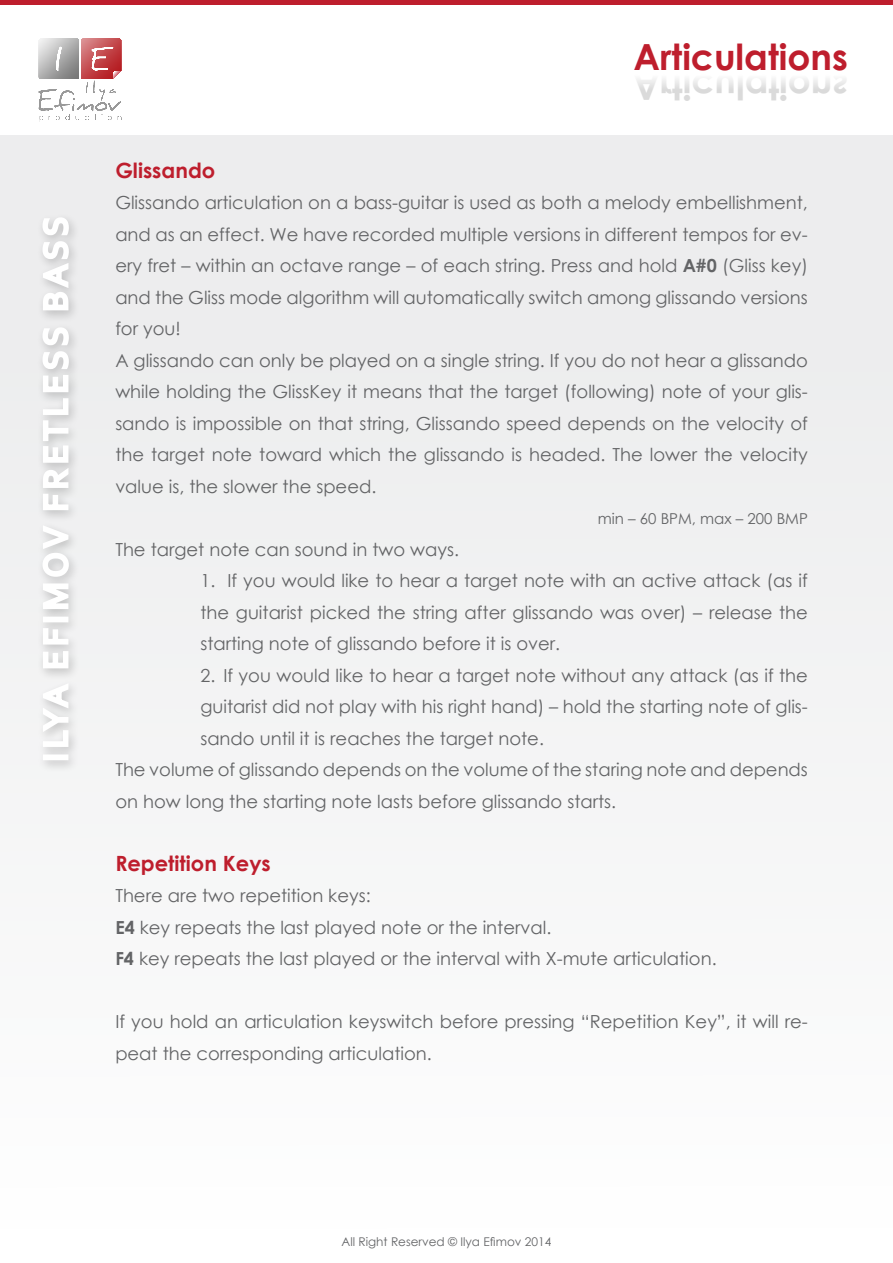
<style>
.page{position:relative;width:893px;height:1263px;background:#fff}
.page>*{position:absolute;margin:0;border:0;box-sizing:border-box;transform-origin:0 0}
.t1{font:700 36px "Century Gothic";color:#be1e2d}
.t2{font:700 21px "Century Gothic";color:#be1e2d}
.t3{font:18px/31.5px "Century Gothic";color:#636466}
.t4{font:15px "Century Gothic";color:#636466}
.t5{font:12px "Century Gothic";color:#636466}
.s1{font-weight:700}
</style>
<div class="page">
<div style="left:0;top:136px;width:893px;height:1127px;background:#f3f4f4"></div>
<hr style="left:0;top:0;width:893px;height:4px;background:#be1e2d">
<img style="left:38px;top:38px;width:84px;height:84px">
<div style="left:36px;top:212px;width:44px;height:560px;background:#000;opacity:.22"></div>
<div style="left:43px;top:754px;width:25px;height:6px;border:3px solid #fff"></div>
<svg style="left:40px;top:681px;width:31px;height:67px"></svg>
<svg style="left:41px;top:627px;width:29px;height:43px"></svg>
<div style="left:43px;top:617px;width:25px;height:5px;border:3px solid #fff"></div>
<svg style="left:40px;top:523px;width:31px;height:88px"></svg>
<svg style="left:41px;top:215px;width:30px;height:297px"></svg>
<h1 class="t1" style="left:633px;top:29px;width:216px">Articulations</h1>
<p class="t2" style="left:115px;top:154px;width:101px">Glissando</p>
<p class="t3" style="left:115px;top:187px;width:694px">Glissando articulation on a bass-guitar is used as both a melody embellishment, and as an effect. We have recorded multiple versions in different tempos for ev&shy;ery fret – within an octave range – of each string. Press and hold <span class="s1">A#0</span> (Gliss key) and the Gliss mode algorithm will automatically switch among glissando versions for you!<br>A glissando can only be played on a single string. If you do not hear a glissando while holding the GlissKey it means that the target (following) note of your glis&shy;sando is impossible on that string, Glissando speed depends on the velocity of the target note toward which the glissando is headed. The lower the velocity value is, the slower the speed.</p>
<p class="t4" style="left:598px;top:508px;width:212px">min – 60 BPM, max – 200 BMP</p>
<p class="t3" style="left:115px;top:533px;width:345px">The target note can sound in two ways.</p>
<p class="t3" style="left:200px;top:565px;width:609px;text-align:justify">1. If you would like to hear a target note with an active attack (as if the guitarist picked the string after glissando was over) – release the starting note of glissando before it is over.</p>
<p class="t3" style="left:200px;top:659px;width:609px">2. If you would like to hear a target note without any attack (as if the</p>
<p class="t3" style="left:200px;top:691px;width:609px">guitarist did not play with his right hand) – hold the starting note of glis-</p>
<p class="t3" style="left:200px;top:722px;width:345px">sando until it is reaches the target note.</p>
<p class="t3" style="left:115px;top:754px;width:694px">The volume of glissando depends on the volume of the staring note and depends</p>
<p class="t3" style="left:115px;top:785px;width:502px">on how long the starting note lasts before glissando starts.</p>
<p class="t2" style="left:115px;top:847px;width:157px">Repetition Keys</p>
<p class="t3" style="left:115px;top:880px;width:603px">There are two repetition keys:<br><span class="s1">E4</span> key repeats the last played note or the interval.<br><span class="s1">F4</span> key repeats the last played or the interval with X-mute articulation.</p>
<p class="t3" style="left:115px;top:1006px;width:694px">If you hold an articulation keyswitch before pressing “Repetition Key”, it will re&shy;peat the corresponding articulation.</p>
<p class="t5" style="left:341px;top:1233px;width:211px">All Right Reserved © Ilya Efimov 2014</p>
</div>
